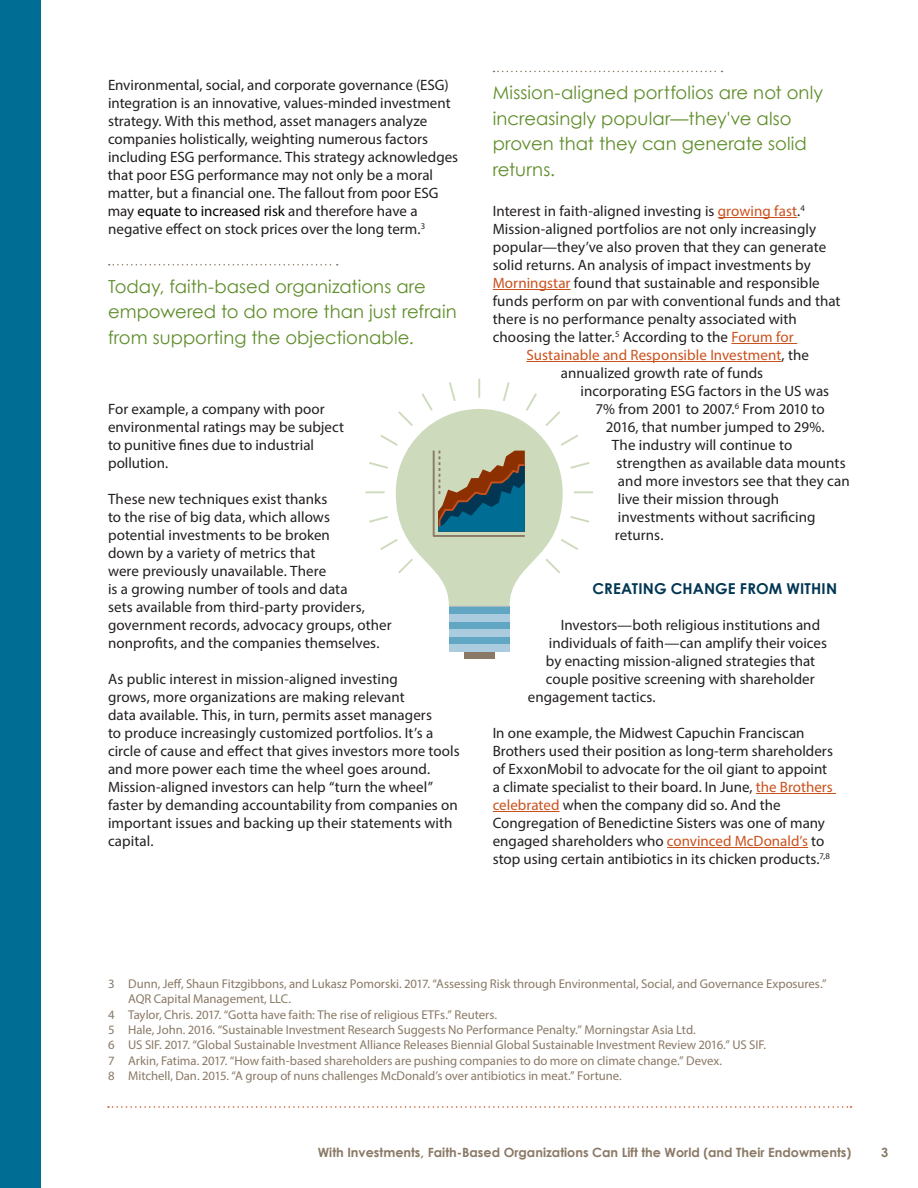
<style>
.page{position:relative;width:918px;height:1188px;background:#fff}
.page>*{position:absolute;margin:0;border:0;box-sizing:border-box;transform-origin:0 0}
.Pull_Quote{font:18px/25.5px "Century Gothic";letter-spacing:.005em;color:#5f8d2a}
.Body{font:15px/18px "Myriad Pro";color:#231f20}
.Body-2{font:15px "Myriad Pro";letter-spacing:.005em;color:#cb511c}
.Heading_1{font:700 15px "Century Gothic";letter-spacing:.01em;color:#023652}
.Footnote{font:12.75px/15.3px "Myriad Pro";letter-spacing:-.005em;color:#8a7966}
.t1{font:700 12.75px "Century Gothic";color:#8a7966}
.s1{color:#000}
.s2{color:#cb511c}
.s3{color:#231f20}
</style>
<div class="page">
<div style="left:0;top:0;width:40px;height:1188px;background:#006d95"></div>
<svg style="left:108px;top:1106px;width:743px;height:2px"></svg>
<hr style="left:718px;top:217px;width:79px;height:1px;background:#cb511c">
<hr style="left:493px;top:289px;width:78px;height:1px;background:#cb511c">
<hr style="left:731px;top:343px;width:66px;height:1px;background:#cb511c">
<hr style="left:526px;top:361px;width:256px;height:1px;background:#cb511c">
<hr style="left:756px;top:793px;width:80px;height:1px;background:#cb511c">
<hr style="left:493px;top:811px;width:67px;height:1px;background:#cb511c">
<hr style="left:667px;top:847px;width:141px;height:1px;background:#cb511c">
<svg style="left:494px;top:71px;width:229px;height:1px"></svg>
<svg style="left:109px;top:264px;width:229px;height:2px"></svg>
<div style="left:449px;top:606px;width:61px;height:46px;background:#61a6c3"></div>
<div style="left:464px;top:652px;width:30px;height:7px;background:#8a7966"></div>
<div style="left:449px;top:644px;width:61px;height:8px;background:#aaccde"></div>
<div style="left:449px;top:629px;width:61px;height:8px;background:#aaccde"></div>
<div style="left:449px;top:614px;width:61px;height:7px;background:#aaccde"></div>
<svg style="left:365px;top:379px;width:228px;height:227px"></svg>
<p class="Body" style="left:108px;top:76px;width:352px">Environmental, social, and corporate governance (ESG) integration is an innovative, values-minded investment strategy. With this method, asset managers analyze companies holistically, weighting numerous factors including ESG performance. This strategy acknowledges that poor ESG performance may not only be a moral matter, but a financial one. The fallout from poor ESG may <span class="s1">equate to increased risk</span> and therefore have a negative effect on stock prices over the long term.<sup>3</sup></p>
<p class="Pull_Quote" style="left:108px;top:273px;width:350px">Today, faith-based organizations are empowered to do more than just refrain from supporting the objectionable.</p>
<p class="Body" style="left:108px;top:400px;width:238px">For example, a company with poor environmental ratings may be subject to punitive fines due to industrial pollution.</p>
<p class="Body" style="left:108px;top:490px;width:285px">These new techniques exist thanks<br>to the rise of big data, which allows<br>potential investments to be broken<br>down by a variety of metrics that<br>were previously unavailable. There<br>is a growing number of tools and data<br>sets available from third-party providers, government records, advocacy groups, other nonprofits, and the companies themselves.</p>
<p class="Body" style="left:108px;top:670px;width:353px">As public interest in mission-aligned investing<br>grows, more organizations are making relevant<br>data available. This, in turn, permits asset managers<br>to produce increasingly customized portfolios. It’s a circle of cause and effect that gives investors more tools and more power each time the wheel goes around.<br>Mission-aligned investors can help “turn the wheel” faster by demanding accountability from companies on important issues and backing up their statements with capital.</p>
<p class="Pull_Quote" style="left:493px;top:80px;width:332px">Mission-aligned portfolios are not only increasingly popular—they've also proven that they can generate solid returns.</p>
<p class="Body" style="left:493px;top:202px;width:314px">Interest in faith-aligned investing is <span class="s2">growing fast</span>.<sup>4</sup></p>
<p class="Body" style="left:493px;top:220px;width:325px">Mission-aligned portfolios are not only increasingly</p>
<p class="Body" style="left:493px;top:238px;width:335px">popular—they’ve also proven that they can generate</p>
<p class="Body" style="left:493px;top:256px;width:320px">solid returns. An analysis of impact investments by</p>
<p class="Body" style="left:493px;top:274px;width:329px"><span class="s2">Morningstar</span> found that sustainable and responsible</p>
<p class="Body" style="left:493px;top:292px;width:349px">funds perform on par with conventional funds and that</p>
<p class="Body" style="left:493px;top:310px;width:306px">there is no performance penalty associated with</p>
<p class="Body" style="left:493px;top:328px;width:303px">choosing the latter.<sup>5</sup> According to the <span class="s2">Forum for</span></p>
<p class="Body-2" style="left:526px;top:346px;width:284px">Sustainable and Responsible Investment<span class="s3">, the</span></p>
<p class="Body" style="left:561px;top:364px;width:204px">annualized growth rate of funds</p>
<p class="Body" style="left:580px;top:382px;width:250px">incorporating ESG factors in the US was</p>
<p class="Body" style="left:595px;top:400px;width:231px">7% from 2001 to 2007.<sup>6</sup> From 2010 to</p>
<p class="Body" style="left:606px;top:418px;width:220px">2016, that number jumped to 29%.</p>
<p class="Body" style="left:612px;top:436px;width:182px">The industry will continue to</p>
<p class="Body" style="left:616px;top:454px;width:231px">strengthen as available data mounts</p>
<p class="Body" style="left:618px;top:472px;width:233px">and more investors see that they can</p>
<p class="Body" style="left:618px;top:490px;width:163px">live their mission through</p>
<p class="Body" style="left:618px;top:508px;width:199px">investments without sacrificing</p>
<p class="Body" style="left:615px;top:526px;width:50px">returns.</p>
<p class="Heading_1" style="left:592px;top:577px;width:246px">CREATING CHANGE FROM WITHIN</p>
<p class="Body" style="left:561px;top:616px;width:261px">Investors—both religious institutions and</p>
<p class="Body" style="left:549px;top:634px;width:279px">individuals of faith—can amplify their voices</p>
<p class="Body" style="left:546px;top:652px;width:271px">by enacting mission-aligned strategies that</p>
<p class="Body" style="left:546px;top:670px;width:270px">couple positive screening with shareholder</p>
<p class="Body" style="left:528px;top:688px;width:129px">engagement tactics.</p>
<p class="Body" style="left:493px;top:724px;width:342px">In one example, the Midwest Capuchin Franciscan Brothers used their position as long-term shareholders of ExxonMobil to advocate for the oil giant to appoint a climate specialist to their board. In June, <span class="s2">the Brothers celebrated</span> when the company did so. And the Congregation of Benedictine Sisters was one of many engaged shareholders who <span class="s2">convinced McDonald’s</span> to stop using certain antibiotics in its chicken products.<sup>7,8</sup></p>
<p class="Footnote" style="left:128px;top:976px;width:700px;text-indent:-20px">3 Dunn, Jeff, Shaun Fitzgibbons, and Lukasz Pomorski. 2017. “Assessing Risk through Environmental, Social, and Governance Exposures.”<br>AQR Capital Management, LLC.</p>
<p class="Footnote" style="left:108px;top:1007px;width:391px">4 Taylor, Chris. 2017. “Gotta have faith: The rise of religious ETFs.” Reuters.</p>
<p class="Footnote" style="left:108px;top:1022px;width:589px">5 Hale, John. 2016. “Sustainable Investment Research Suggests No Performance Penalty.” Morningstar Asia Ltd.</p>
<p class="Footnote" style="left:108px;top:1037px;width:660px">6 US SIF. 2017. “Global Sustainable Investment Alliance Releases Biennial Global Sustainable Investment Review 2016.” US SIF.</p>
<p class="Footnote" style="left:108px;top:1053px;width:616px">7 Arkin, Fatima. 2017. “How faith-based shareholders are pushing companies to do more on climate change.” Devex.</p>
<p class="Footnote" style="left:108px;top:1068px;width:515px">8 Mitchell, Dan. 2015. “A group of nuns challenges McDonald’s over antibiotics in meat.” Fortune.</p>
<p class="t1" style="left:318px;top:1143px;width:535px">With Investments, Faith-Based Organizations Can Lift the World (and Their Endowments)</p>
<p class="t1" style="left:881px;top:1143px;width:9px">3</p>
</div>
